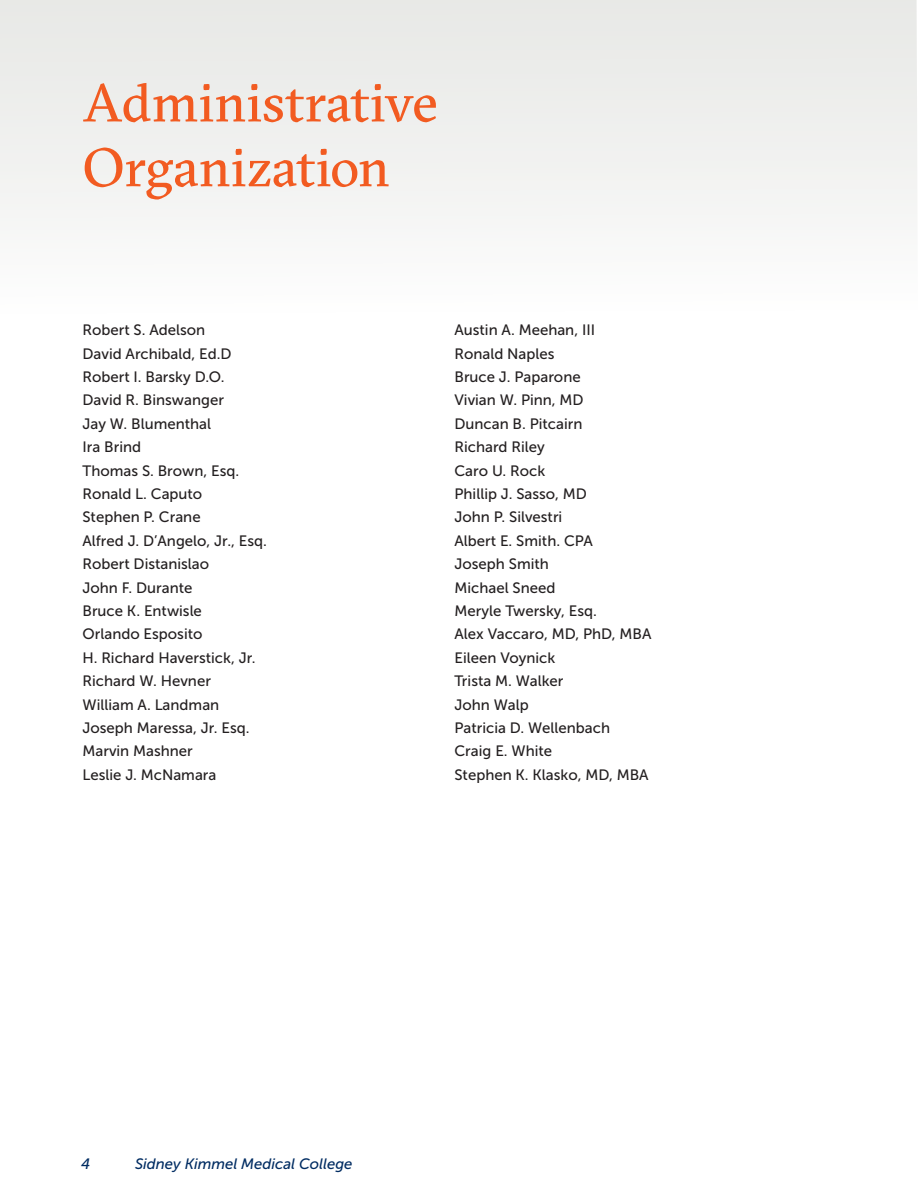
<style>
.page{position:relative;width:918px;height:1188px;background:#fff}
.page>*{position:absolute;margin:0;border:0;box-sizing:border-box;transform-origin:0 0}
.t1{font:54px/64.8px "GT Sectra Trial";color:#f25b21}
.t2{font:15px/23.4px "Museo Sans 500";color:#231f20}
.t3{font:italic 15px "Museo Sans 500";color:#002c62}
</style>
<div class="page">
<div style="left:0;top:0;width:917px;height:218px;background:#eeeeed"></div>
<h1 class="t1" style="left:82px;top:76px;width:357px">Administrative<br>Organization</h1>
<p class="t2" style="left:82px;top:318px;width:186px">Robert S. Adelson<br>David Archibald, Ed.D<br>Robert I. Barsky D.O.<br>David R. Binswanger<br>Jay W. Blumenthal<br>Ira Brind<br>Thomas S. Brown, Esq.<br>Ronald L. Caputo<br>Stephen P. Crane<br>Alfred J. D’Angelo, Jr., Esq.<br>Robert Distanislao<br>John F. Durante<br>Bruce K. Entwisle<br>Orlando Esposito<br>H. Richard Haverstick, Jr.<br>Richard W. Hevner<br>William A. Landman<br>Joseph Maressa, Jr. Esq.<br>Marvin Mashner<br>Leslie J. McNamara</p>
<p class="t2" style="left:454px;top:318px;width:199px">Austin A. Meehan, III<br>Ronald Naples<br>Bruce J. Paparone<br>Vivian W. Pinn, MD<br>Duncan B. Pitcairn<br>Richard Riley<br>Caro U. Rock<br>Phillip J. Sasso, MD<br>John P. Silvestri<br>Albert E. Smith. CPA<br>Joseph Smith<br>Michael Sneed<br>Meryle Twersky, Esq.<br>Alex Vaccaro, MD, PhD, MBA<br>Eileen Voynick<br>Trista M. Walker<br>John Walp<br>Patricia D. Wellenbach<br>Craig E. White<br>Stephen K. Klasko, MD, MBA</p>
<p class="t3" style="left:81px;top:1156px;width:11px">4</p>
<p class="t3" style="left:135px;top:1156px;width:219px">Sidney Kimmel Medical College</p>
</div>
